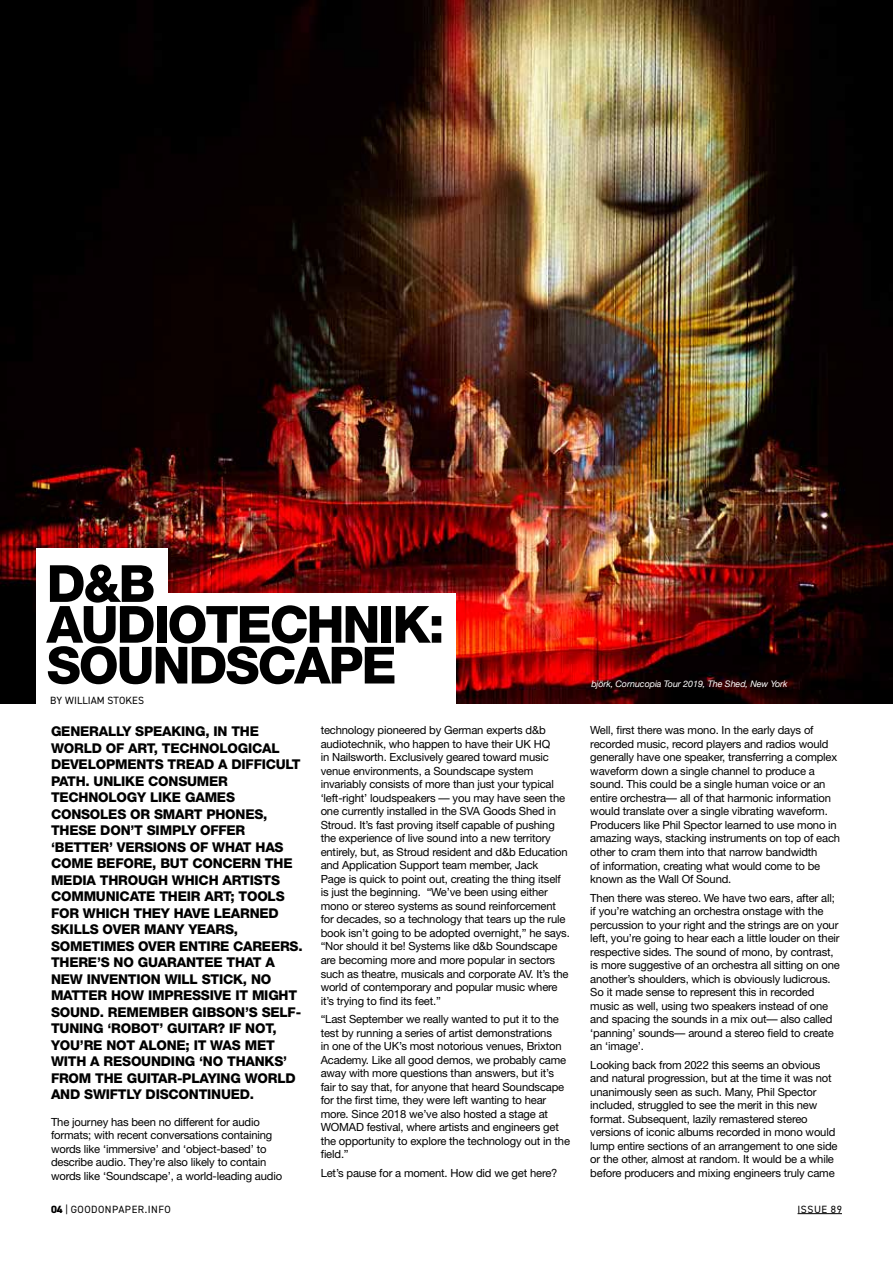
<style>
.page{position:relative;width:893px;height:1263px;background:#fff}
.page>*{position:absolute;margin:0;border:0;box-sizing:border-box;transform-origin:0 0}
.t1{font:800 51.3px/40.8px "Helvetica Neue CE";letter-spacing:-.04em;color:#000}
.t2{font:800 13.5px/16.5px "Helvetica Neue CE";letter-spacing:-.015em;color:#000}
.t3{font:11.25px/13.5px "Helvetica Neue";letter-spacing:-.015em;color:#000}
.t4{font:10.5px "DIN2014";letter-spacing:.05em;color:#000}
.t5{font:10.5px "DIN2014";letter-spacing:.01em;color:#000}
.t6{font:italic 9px "Helvetica Neue";letter-spacing:-.01em;color:#fff}
.s1{font-weight:800}
</style>
<div class="page">
<img style="left:0;top:0;width:893px;height:703px">
<div style="left:37px;top:593px;width:419px;height:118px;background:#fff"></div>
<div style="left:37px;top:549px;width:131px;height:144px;background:#fff"></div>
<hr style="left:797px;top:1213px;width:45px;height:1px;background:#000">
<h1 class="t1" style="left:47px;top:563px;width:399px">D&amp;B<br>AUDIOTECHNIK:<br>SOUNDSCAPE</h1>
<p class="t5" style="left:50px;top:694px;width:95px">BY WILLIAM STOKES</p>
<p class="t2" style="left:51px;top:723px;width:253px">GENERALLY SPEAKING, IN THE<br>WORLD OF ART, TECHNOLOGICAL<br>DEVELOPMENTS TREAD A DIFFICULT<br>PATH. UNLIKE CONSUMER<br>TECHNOLOGY LIKE GAMES<br>CONSOLES OR SMART PHONES,<br>THESE DON’T SIMPLY OFFER ‘BETTER’ VERSIONS OF WHAT HAS<br>COME BEFORE, BUT CONCERN THE<br>MEDIA THROUGH WHICH ARTISTS<br>COMMUNICATE THEIR ART; TOOLS<br>FOR WHICH THEY HAVE LEARNED<br>SKILLS OVER MANY YEARS,<br>SOMETIMES OVER ENTIRE CAREERS.<br>THERE’S NO GUARANTEE THAT A<br>NEW INVENTION WILL STICK, NO<br>MATTER HOW IMPRESSIVE IT MIGHT<br>SOUND. REMEMBER GIBSON’S SELF-<br>TUNING ‘ROBOT’ GUITAR? IF NOT,<br>YOU’RE NOT ALONE; IT WAS MET<br>WITH A RESOUNDING ‘NO THANKS’<br>FROM THE GUITAR-PLAYING WORLD<br>AND SWIFTLY DISCONTINUED.</p>
<p class="t3" style="left:51px;top:1114px;width:233px">The journey has been no different for audio formats; with recent conversations containing words like ‘immersive’ and ‘object-based’ to describe audio. They’re also likely to contain words like ‘Soundscape’, a world-leading audio</p>
<p class="t3" style="left:321px;top:723px;width:251px">technology pioneered by German experts d&amp;b audiotechnik, who happen to have their UK HQ<br>in Nailsworth. Exclusively geared toward music venue environments, a Soundscape system invariably consists of more than just your typical ‘left-right’ loudspeakers — you may have seen the one currently installed in the SVA Goods Shed in Stroud. It’s fast proving itself capable of pushing the experience of live sound into a new territory entirely, but, as Stroud resident and d&amp;b Education and Application Support team member, Jack<br>Page is quick to point out, creating the thing itself is just the beginning. “We’ve been using either mono or stereo systems as sound reinforcement for decades, so a technology that tears up the rule book isn’t going to be adopted overnight,” he says. “Nor should it be! Systems like d&amp;b Soundscape are becoming more and more popular in sectors such as theatre, musicals and corporate AV. It’s the world of contemporary and popular music where it’s trying to find its feet.”</p>
<p class="t3" style="left:321px;top:1012px;width:251px">“Last September we really wanted to put it to the test by running a series of artist demonstrations<br>in one of the UK’s most notorious venues, Brixton Academy. Like all good demos, we probably came away with more questions than answers, but it’s fair to say that, for anyone that heard Soundscape for the first time, they were left wanting to hear more. Since 2018 we’ve also hosted a stage at WOMAD festival, where artists and engineers get the opportunity to explore the technology out in the field.”</p>
<p class="t3" style="left:321px;top:1166px;width:238px">Let’s pause for a moment. How did we get here?</p>
<p class="t6" style="left:591px;top:677px;width:198px">björk, Cornucopia Tour 2019, The Shed, New York</p>
<p class="t3" style="left:590px;top:723px;width:251px">Well, first there was mono. In the early days of recorded music, record players and radios would generally have one speaker, transferring a complex waveform down a single channel to produce a sound. This could be a single human voice or an entire orchestra— all of that harmonic information would translate over a single vibrating waveform.<br>Producers like Phil Spector learned to use mono in amazing ways, stacking instruments on top of each other to cram them into that narrow bandwidth<br>of information, creating what would come to be known as the Wall Of Sound.</p>
<p class="t3" style="left:590px;top:891px;width:251px">Then there was stereo. We have two ears, after all; if you’re watching an orchestra onstage with the percussion to your right and the strings are on your left, you’re going to hear each a little louder on their respective sides. The sound of mono, by contrast, is more suggestive of an orchestra all sitting on one another’s shoulders, which is obviously ludicrous.<br>So it made sense to represent this in recorded music as well, using two speakers instead of one and spacing the sounds in a mix out— also called ‘panning’ sounds— around a stereo field to create an ‘image’.</p>
<p class="t3" style="left:590px;top:1058px;width:249px">Looking back from 2022 this seems an obvious and natural progression, but at the time it was not unanimously seen as such. Many, Phil Spector included, struggled to see the merit in this new format. Subsequent, lazily remastered stereo versions of iconic albums recorded in mono would lump entire sections of an arrangement to one side or the other, almost at random. It would be a while before producers and mixing engineers truly came</p>
<p class="t4" style="left:51px;top:1202px;width:121px"><span class="s1">04</span> | GOODONPAPER.INFO</p>
<p class="t4" style="left:797px;top:1202px;width:46px">ISSUE 89</p>
</div>
